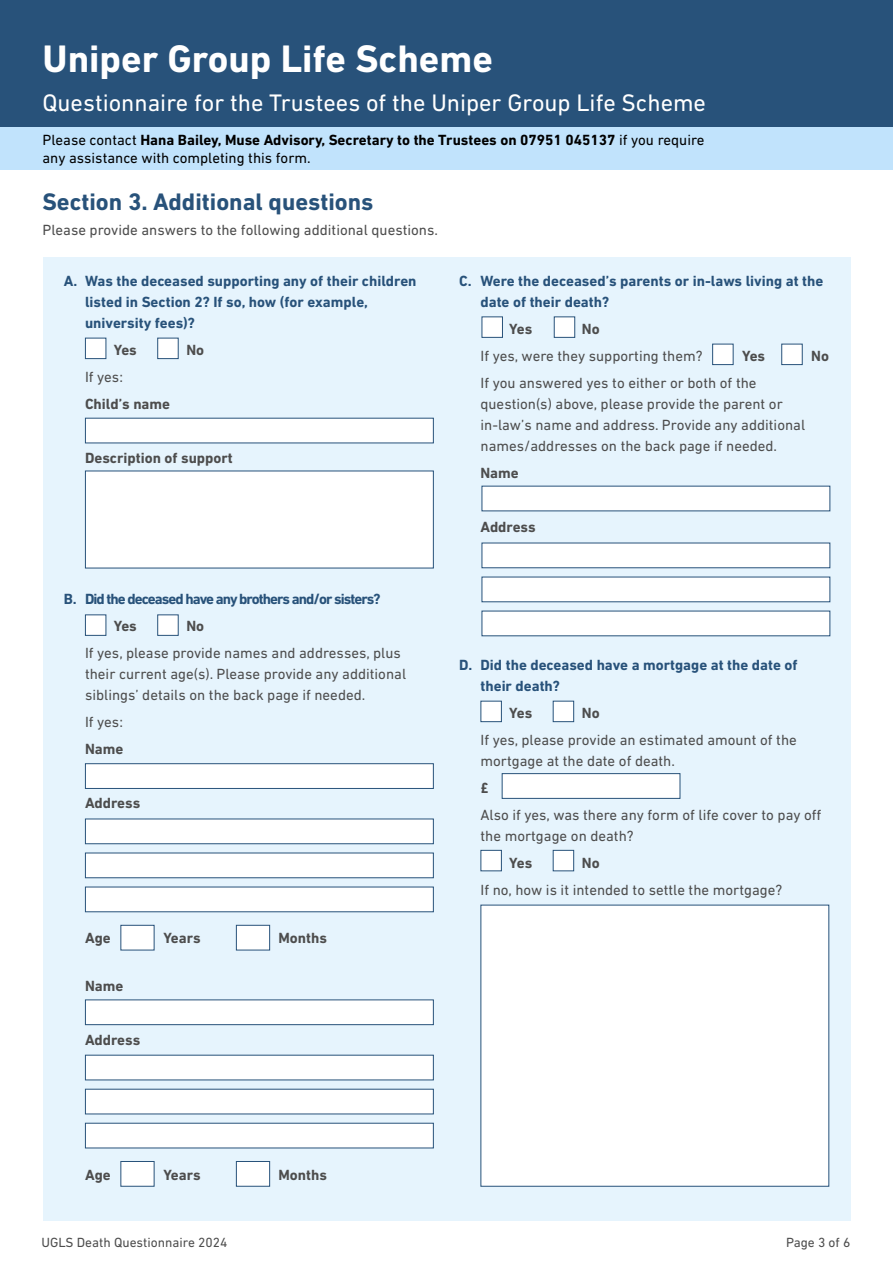
<style>
.page{position:relative;width:893px;height:1263px;background:#fff}
.page>*{position:absolute;margin:0;border:0;box-sizing:border-box;transform-origin:0 0}
.t1{font:700 39px "DIN Next LT Pro";color:#fff}
.t2{font:24.3px "DIN Next LT Pro";color:#fff}
.t3{font:700 24.3px "DIN Next LT Pro";color:#28527a}
.t4{font:15px/21px "DIN Next LT Pro";color:#4d4d4d}
.t5{font:700 15px/21px "DIN Next LT Pro";color:#28527a}
.t6{font:700 15px "DIN Next LT Pro";color:#4d4d4d}
.t7{font:15px/18px "DIN Next LT Pro";color:#000}
.t8{font:700 15px "DIN Next LT Pro";letter-spacing:-.06em;color:#28527a}
.t9{font:13.5px "DIN Next LT Pro";color:#4d4d4d}
.s1{font-weight:700}
</style>
<div class="page">
<div style="left:43px;top:257px;width:807px;height:963px;background:#e6f4fd"></div>
<div style="left:85px;top:819px;width:349px;height:25px;background:#fff;border:1px solid #28527a"></div>
<div style="left:85px;top:853px;width:349px;height:25px;background:#fff;border:1px solid #28527a"></div>
<div style="left:85px;top:887px;width:349px;height:25px;background:#fff;border:1px solid #28527a"></div>
<div style="left:85px;top:338px;width:21px;height:21px;background:#fff;border:1px solid #28527a"></div>
<div style="left:85px;top:614px;width:21px;height:22px;background:#fff;border:1px solid #28527a"></div>
<div style="left:157px;top:338px;width:22px;height:21px;background:#fff;border:1px solid #28527a"></div>
<div style="left:157px;top:614px;width:22px;height:22px;background:#fff;border:1px solid #28527a"></div>
<div style="left:85px;top:763px;width:349px;height:26px;background:#fff;border:1px solid #28527a"></div>
<div style="left:85px;top:418px;width:349px;height:25px;background:#fff"></div>
<div style="left:85px;top:471px;width:349px;height:97px;background:#fff"></div>
<div style="left:482px;top:316px;width:21px;height:22px;background:#fff;border:1px solid #28527a"></div>
<div style="left:712px;top:344px;width:21px;height:21px;background:#fff;border:1px solid #28527a"></div>
<div style="left:554px;top:316px;width:21px;height:22px;background:#fff;border:1px solid #28527a"></div>
<div style="left:781px;top:344px;width:22px;height:21px;background:#fff;border:1px solid #28527a"></div>
<div style="left:482px;top:486px;width:348px;height:25px;background:#fff"></div>
<div style="left:482px;top:543px;width:348px;height:25px;background:#fff;border:1px solid #28527a"></div>
<div style="left:482px;top:577px;width:348px;height:25px;background:#fff"></div>
<div style="left:482px;top:611px;width:348px;height:25px;background:#fff"></div>
<div style="left:480px;top:701px;width:22px;height:21px;background:#fff;border:1px solid #28527a"></div>
<div style="left:480px;top:850px;width:22px;height:21px;background:#fff;border:1px solid #28527a"></div>
<div style="left:553px;top:701px;width:21px;height:21px;background:#fff;border:1px solid #28527a"></div>
<div style="left:553px;top:850px;width:21px;height:21px;background:#fff;border:1px solid #28527a"></div>
<div style="left:502px;top:773px;width:178px;height:26px;background:#fff;border:1px solid #28527a"></div>
<div style="left:480px;top:905px;width:349px;height:281px;background:#fff"></div>
<div style="left:236px;top:925px;width:34px;height:25px;background:#fff;border:1px solid #28527a"></div>
<div style="left:120px;top:925px;width:34px;height:25px;background:#fff;border:1px solid #28527a"></div>
<div style="left:85px;top:1055px;width:349px;height:25px;background:#fff"></div>
<div style="left:85px;top:1089px;width:349px;height:25px;background:#fff"></div>
<div style="left:85px;top:1123px;width:349px;height:25px;background:#fff;border:1px solid #28527a"></div>
<div style="left:85px;top:999px;width:349px;height:26px;background:#fff;border:1px solid #28527a"></div>
<div style="left:236px;top:1161px;width:34px;height:25px;background:#fff;border:1px solid #28527a"></div>
<div style="left:120px;top:1161px;width:34px;height:25px;background:#fff"></div>
<div style="left:0;top:0;width:893px;height:128px;background:#28527a"></div>
<div style="left:0;top:128px;width:893px;height:42px;background:#c1e3fc"></div>
<h1 class="t1" style="left:43px;top:36px;width:452px">Uniper Group Life Scheme</h1>
<h2 class="t2" style="left:43px;top:88px;width:665px">Questionnaire for the Trustees of the Uniper Group Life Scheme</h2>
<p class="t7" style="left:43px;top:131px;width:664px">Please contact <span class="s1">Hana Bailey, Muse Advisory, Secretary to the Trustees on 07951 045137</span> if you require any assistance with completing this form.</p>
<h2 class="t3" style="left:43px;top:187px;width:332px">Section 3. Additional questions</h2>
<p class="t4" style="left:43px;top:220px;width:397px">Please provide answers to the following additional questions.</p>
<p class="t5" style="left:85px;top:270px;width:333px;text-indent:-21px">A. Was the deceased supporting any of their children listed in Section 2? If so, how (for example, university fees)?</p>
<p class="t6" style="left:114px;top:341px;width:25px">Yes</p>
<p class="t6" style="left:186px;top:341px;width:19px">No</p>
<p class="t4" style="left:85px;top:366px;width:39px">If yes:</p>
<p class="t6" style="left:85px;top:395px;width:87px">Child’s name</p>
<p class="t6" style="left:85px;top:449px;width:149px">Description of support</p>
<p class="t5" style="left:480px;top:270px;width:344px;text-indent:-21px">C. Were the deceased’s parents or in-laws living at the date of their death?</p>
<p class="t6" style="left:509px;top:320px;width:25px">Yes</p>
<p class="t6" style="left:582px;top:320px;width:19px">No</p>
<p class="t4" style="left:480px;top:345px;width:224px">If yes, were they supporting them?</p>
<p class="t6" style="left:742px;top:347px;width:25px">Yes</p>
<p class="t6" style="left:811px;top:347px;width:19px">No</p>
<p class="t4" style="left:480px;top:372px;width:326px">If you answered yes to either or both of the question(s) above, please provide the parent or in-law’s name and address. Provide any additional names/addresses on the back page if needed.</p>
<p class="t6" style="left:480px;top:464px;width:40px">Name</p>
<p class="t6" style="left:480px;top:518px;width:57px">Address</p>
<p class="t8" style="left:64px;top:590px;width:318px">B. Did the deceased have any brothers and/or sisters?</p>
<p class="t6" style="left:114px;top:617px;width:25px">Yes</p>
<p class="t6" style="left:186px;top:617px;width:19px">No</p>
<p class="t4" style="left:85px;top:642px;width:323px">If yes, please provide names and addresses, plus their current age(s). Please provide any additional siblings’ details on the back page if needed.</p>
<p class="t4" style="left:85px;top:711px;width:39px">If yes:</p>
<p class="t6" style="left:85px;top:740px;width:40px">Name</p>
<p class="t6" style="left:85px;top:794px;width:57px">Address</p>
<p class="t6" style="left:85px;top:929px;width:27px">Age</p>
<p class="t6" style="left:163px;top:929px;width:39px">Years</p>
<p class="t6" style="left:278px;top:929px;width:50px">Months</p>
<p class="t6" style="left:85px;top:977px;width:40px">Name</p>
<p class="t6" style="left:85px;top:1031px;width:57px">Address</p>
<p class="t5" style="left:480px;top:654px;width:319px;text-indent:-21px">D. Did the deceased have a mortgage at the date of their death?</p>
<p class="t6" style="left:509px;top:704px;width:25px">Yes</p>
<p class="t6" style="left:582px;top:704px;width:19px">No</p>
<p class="t4" style="left:480px;top:729px;width:318px">If yes, please provide an estimated amount of the mortgage at the date of death.</p>
<p class="t6" style="left:480px;top:779px;width:10px">£</p>
<p class="t4" style="left:480px;top:804px;width:342px">Also if yes, was there any form of life cover to pay off the mortgage on death?</p>
<p class="t6" style="left:509px;top:854px;width:25px">Yes</p>
<p class="t6" style="left:582px;top:854px;width:19px">No</p>
<p class="t4" style="left:480px;top:879px;width:303px">If no, how is it intended to settle the mortgage?</p>
<p class="t6" style="left:85px;top:1166px;width:27px">Age</p>
<p class="t6" style="left:163px;top:1166px;width:39px">Years</p>
<p class="t6" style="left:278px;top:1166px;width:50px">Months</p>
<p class="t9" style="left:41px;top:1234px;width:188px">UGLS Death Questionnaire 2024</p>
<p class="t9" style="left:786px;top:1234px;width:66px">Page 3 of 6</p>
</div>
